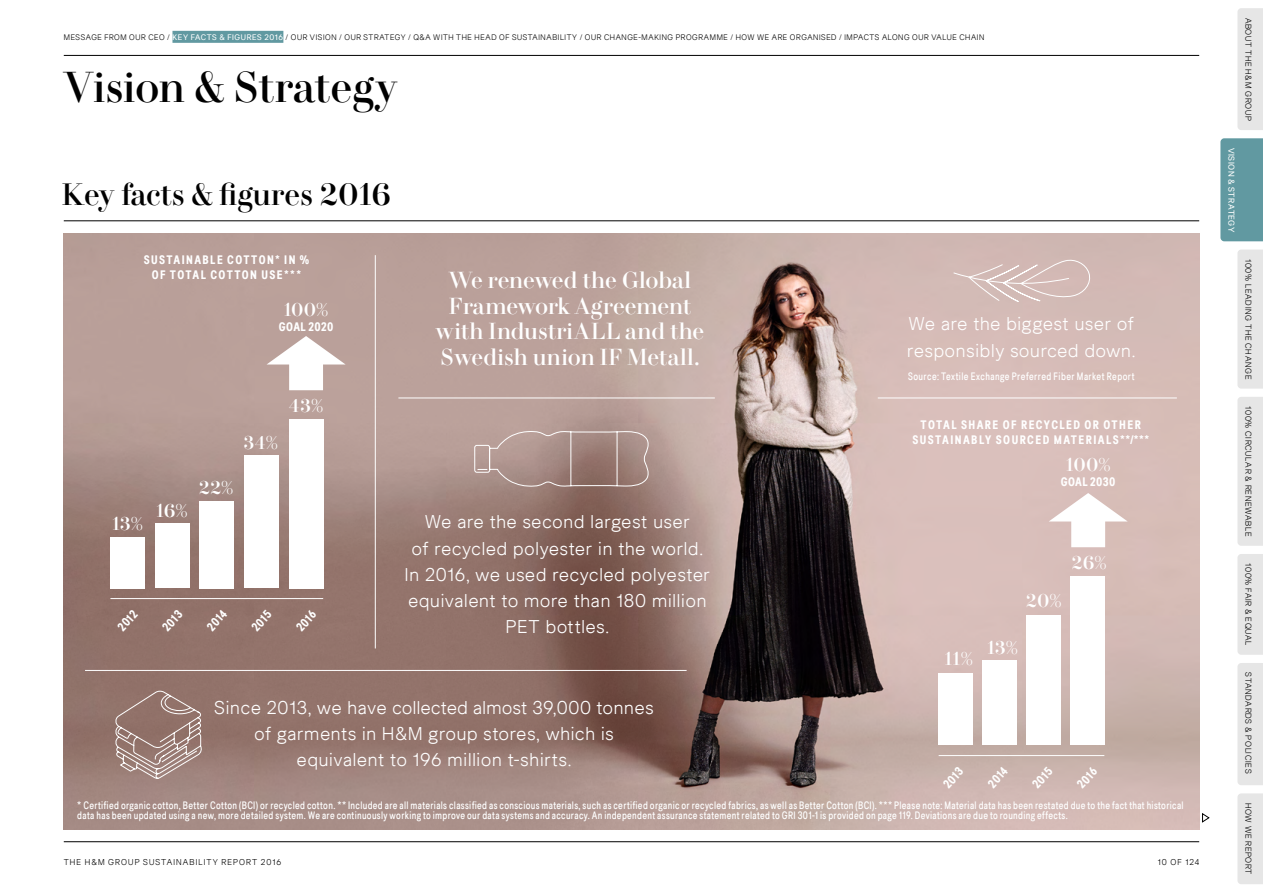
<style>
.page{position:relative;width:1263px;height:893px;background:#fff}
.page>*{position:absolute;margin:0;border:0;box-sizing:border-box;transform-origin:0 0}
.t1{font:42px "HM Amperserif";letter-spacing:-.005em;color:#000}
.t2{font:30px "HM Amperserif";letter-spacing:-.015em;color:#000}
.t3{font:22.5px/25.5px "HM Amperserif";color:#fff;text-align:center}
.t4{font:300 18px/26.2px "HM Ampersand";letter-spacing:.045em;color:#fff;text-align:center}
.t5{font:18px "HM Amperserif";color:#fff}
.t6{font:700 condensed 12px/15px "HM Ampersand";letter-spacing:.115em;color:#fff;text-align:center}
.t7{font:700 condensed 12px "HM Ampersand";letter-spacing:.03em;color:#fff}
.t8{font:700 condensed 12px "HM Ampersand";letter-spacing:.035em;color:#fff}
.t9{font:condensed 10.5px/10.5px "HM Ampersand";letter-spacing:.03em;color:#fff}
.t10{font:300 8.25px "HM Ampersand";letter-spacing:.09em;color:#000}
.t11{font:300 8.25px "HM Ampersand";letter-spacing:.135em;color:#000}
.t12{font:8.25px "HM Ampersand";letter-spacing:.065em;color:#fff}
.t13{font:300 7.8px "HM Ampersand";letter-spacing:.08em;color:#000}
.s1{font-weight:400;color:#fff}
</style>
<div class="page">
<hr style="left:64px;top:841px;width:1135px;height:1px;background:#000">
<hr style="left:64px;top:221px;width:1135px;height:1px;background:#000">
<hr style="left:64px;top:55px;width:1135px;height:1px;background:#000">
<div style="left:1237px;top:793px;width:26px;height:91px;background:#e6e6e6"></div>
<div style="left:1237px;top:8px;width:26px;height:122px;background:#e6e6e6"></div>
<div style="left:1237px;top:663px;width:26px;height:122px;background:#e6e6e6"></div>
<div style="left:1237px;top:250px;width:26px;height:139px;background:#e6e6e6"></div>
<div style="left:1237px;top:397px;width:26px;height:149px;background:#e6e6e6"></div>
<div style="left:1237px;top:554px;width:26px;height:101px;background:#e6e6e6"></div>
<div style="left:1220px;top:138px;width:43px;height:103px;background:#6199a1"></div>
<img style="left:64px;top:233px;width:1135px;height:596px">
<hr style="left:375px;top:255px;width:1px;height:393px;background:#fff">
<hr style="left:398px;top:398px;width:317px;height:1px;background:#fff">
<hr style="left:878px;top:398px;width:299px;height:1px;background:#fff">
<hr style="left:85px;top:670px;width:602px;height:1px;background:#fff">
<svg style="left:474px;top:430px;width:176px;height:57px;background:#a98f89"></svg>
<div style="left:289px;top:419px;width:34px;height:169px;background:#fff"></div>
<div style="left:244px;top:455px;width:34px;height:133px;background:#fff"></div>
<div style="left:200px;top:501px;width:34px;height:87px;background:#fff"></div>
<div style="left:155px;top:524px;width:34px;height:64px;background:#fff"></div>
<div style="left:111px;top:537px;width:34px;height:51px;background:#fff"></div>
<hr style="left:110px;top:598px;width:213px;height:1px;background:#fff">
<hr style="left:939px;top:755px;width:165px;height:1px;background:#fff">
<svg style="left:267px;top:336px;width:79px;height:54px"></svg>
<svg style="left:1049px;top:493px;width:79px;height:54px"></svg>
<div style="left:939px;top:673px;width:34px;height:72px;background:#fff"></div>
<div style="left:983px;top:660px;width:34px;height:85px;background:#fff"></div>
<div style="left:1027px;top:615px;width:34px;height:130px;background:#fff"></div>
<div style="left:1070px;top:576px;width:34px;height:169px;background:#fff"></div>
<svg style="left:953px;top:258px;width:140px;height:44px;background:#d6bfbb"></svg>
<div style="left:172px;top:31px;width:111px;height:12px;background:#6199a1"></div>
<svg style="left:114px;top:690px;width:88px;height:89px;background:#a1867f"></svg>
<svg style="left:1202px;top:813px;width:7px;height:9px"></svg>
<p class="t13" style="left:64px;top:31px;width:922px">MESSAGE FROM OUR CEO / <span class="s1">KEY FACTS &amp; FIGURES 2016</span> / OUR VISION / OUR STRATEGY / Q&amp;A WITH THE HEAD OF SUSTAINABILITY / OUR CHANGE-MAKING PROGRAMME / HOW WE ARE ORGANISED / IMPACTS ALONG OUR VALUE CHAIN</p>
<h1 class="t1" style="left:64px;top:61px;width:335px">Vision &amp; Strategy</h1>
<h2 class="t2" style="left:62px;top:176px;width:331px">Key facts &amp; figures 2016</h2>
<p class="t6" style="left:144px;top:251px;width:167px">SUSTAINABLE COTTON* IN %<br>OF TOTAL COTTON USE***</p>
<h3 class="t5" style="left:284px;top:299px;width:46px">100%</h3>
<p class="t7" style="left:279px;top:318px;width:56px">GOAL 2020</p>
<h3 class="t5" style="left:112px;top:512px;width:32px">13%</h3>
<h3 class="t5" style="left:156px;top:499px;width:33px">16%</h3>
<h3 class="t5" style="left:244px;top:431px;width:36px">34%</h3>
<h3 class="t5" style="left:289px;top:395px;width:36px">43%</h3>
<h3 class="t5" style="left:199px;top:477px;width:36px">22%</h3>
<p class="t6" style="left:114px;top:623px;width:24px;rotate:-48deg">2012</p>
<p class="t6" style="left:203px;top:623px;width:25px;rotate:-48deg">2014</p>
<p class="t6" style="left:158px;top:624px;width:25px;rotate:-48deg">2013</p>
<p class="t6" style="left:248px;top:624px;width:25px;rotate:-48deg">2015</p>
<p class="t6" style="left:292px;top:624px;width:25px;rotate:-48deg">2016</p>
<h3 class="t3" style="left:436px;top:267px;width:270px">We renewed the Global<br>Framework Agreement with IndustriALL and the<br>Swedish union IF Metall.</h3>
<h3 class="t4" style="left:405px;top:508px;width:307px">We are the second largest user<br>of recycled polyester in the world.<br>In 2016, we used recycled polyester equivalent to more than 180 million<br>PET bottles.</h3>
<h3 class="t4" style="left:907px;top:310px;width:229px;text-align:left">We are the biggest user of responsibly sourced down.</h3>
<p class="t9" style="left:908px;top:370px;width:228px">Source: Textile Exchange Preferred Fiber Market Report</p>
<p class="t6" style="left:912px;top:416px;width:238px">TOTAL SHARE OF RECYCLED OR OTHER<br>SUSTAINABLY SOURCED MATERIALS**/***</p>
<h3 class="t5" style="left:1066px;top:453px;width:46px">100%</h3>
<p class="t8" style="left:1061px;top:473px;width:56px">GOAL 2030</p>
<h3 class="t5" style="left:944px;top:648px;width:30px">11%</h3>
<h3 class="t5" style="left:1026px;top:590px;width:37px">20%</h3>
<h3 class="t5" style="left:1071px;top:552px;width:37px">26%</h3>
<h3 class="t5" style="left:987px;top:637px;width:32px">13%</h3>
<h3 class="t4" style="left:215px;top:693px;width:440px">Since 2013, we have collected almost 39,000 tonnes of garments in H&amp;M group stores, which is equivalent to 196 million t-shirts.</h3>
<p class="t9" style="left:77px;top:799px;width:1108px">* Certified organic cotton, Better Cotton (BCI) or recycled cotton. ** Included are all materials classified as conscious materials, such as certified organic or recycled fabrics, as well as Better Cotton (BCI). *** Please note: Material data has been restated due to the fact that historical data has been updated using a new, more detailed system. We are continuously working to improve our data systems and accuracy. An independent assurance statement related to GRI 301-1 is provided on page 119. Deviations are due to rounding effects.</p>
<p class="t6" style="left:984px;top:780px;width:25px;rotate:-48deg">2014</p>
<p class="t6" style="left:939px;top:781px;width:25px;rotate:-48deg">2013</p>
<p class="t6" style="left:1028px;top:781px;width:25px;rotate:-48deg">2015</p>
<p class="t6" style="left:1073px;top:781px;width:25px;rotate:-48deg">2016</p>
<p class="t11" style="left:64px;top:856px;width:219px">THE H&amp;M GROUP SUSTAINABILITY REPORT 2016</p>
<p class="t10" style="left:1158px;top:856px;width:43px">10 OF 124</p>
<p class="t10" style="left:1254px;top:17px;width:105px;rotate:90deg">ABOUT THE H&amp;M GROUP</p>
<p class="t12" style="left:1237px;top:148px;width:86px;rotate:90deg">VISION &amp; STRATEGY</p>
<p class="t10" style="left:1254px;top:259px;width:122px;rotate:90deg">100% LEADING THE CHANGE</p>
<p class="t10" style="left:1254px;top:406px;width:132px;rotate:90deg">100% CIRCULAR &amp; RENEWABLE</p>
<p class="t10" style="left:1254px;top:563px;width:84px;rotate:90deg">100% FAIR &amp; EQUAL</p>
<p class="t10" style="left:1254px;top:672px;width:102px;rotate:90deg">STANDARDS &amp; POLICIES</p>
<p class="t10" style="left:1254px;top:803px;width:73px;rotate:90deg">HOW WE REPORT</p>
</div>
